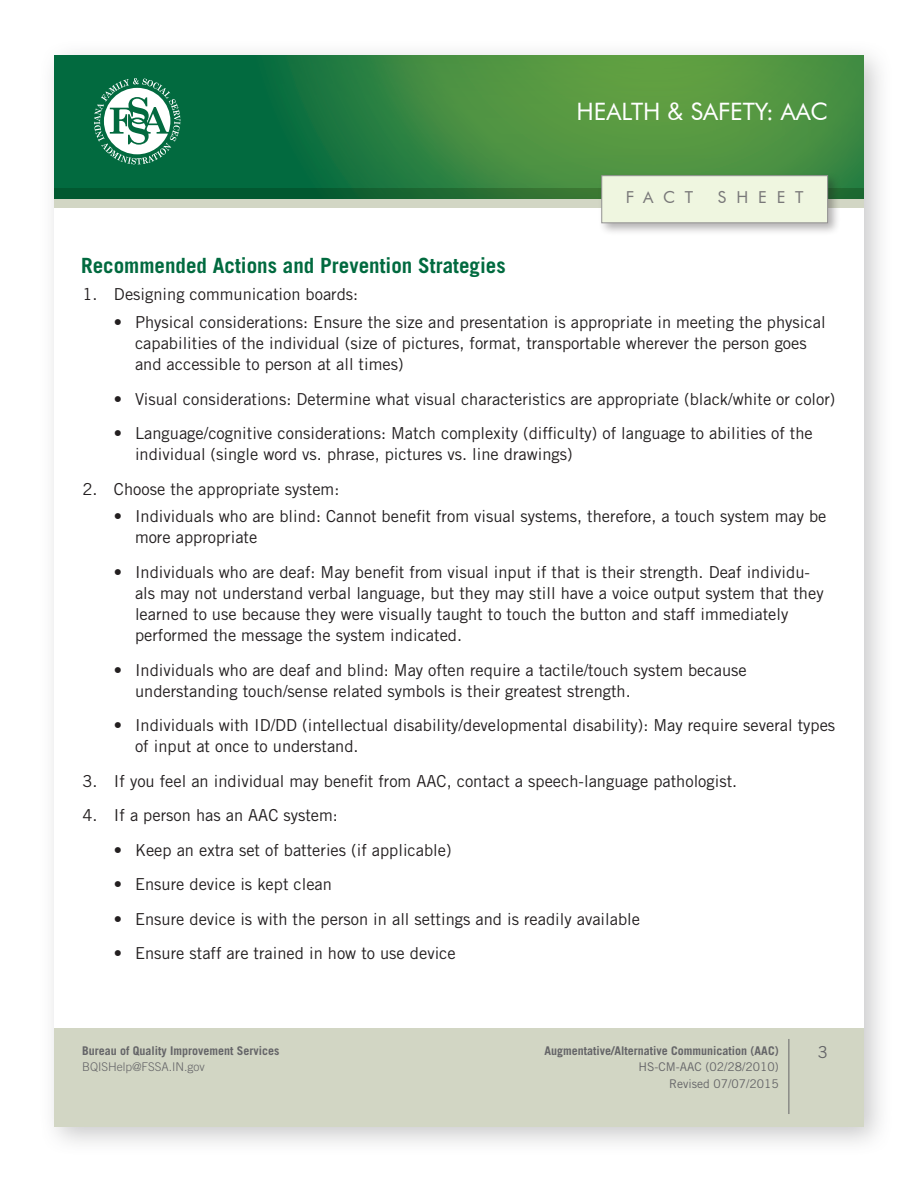
<style>
.page{position:relative;width:918px;height:1188px;background:#fff}
.page>*{position:absolute;margin:0;border:0;box-sizing:border-box;transform-origin:0 0}
.t1{font:24px "Futura BT";color:#fff}
.t2{font:700 21px "Trade Gothic";color:#016a3f}
.t3{font:16.5px/21px "Trade Gothic";color:#231f20}
.t4{font:16.5px "Futura BT";letter-spacing:.6em;color:#797879}
.t5{font:16.5px "Trade Gothic";color:#656568}
.t6{font:700 12px "Trade Gothic";color:#656568}
.t7{font:12px/16.5px "Trade Gothic";color:#656568;text-align:right}
.t8{font:300 12px "Trade Gothic";color:#656568}
</style>
<div class="page">
<div style="left:38px;top:40px;width:856px;height:1116px;background:#656568;opacity:.35"></div>
<div style="left:55px;top:56px;width:809px;height:1071px;background:#fff"></div>
<div style="left:55px;top:1028px;width:809px;height:99px;background:#d2d6c4"></div>
<hr style="left:789px;top:1039px;width:1px;height:75px;background:#656568">
<div style="left:52px;top:56px;width:814px;height:145px;background:#016a3f;opacity:.45"></div>
<svg style="left:94px;top:78px;width:86px;height:86px"></svg>
<svg style="left:55px;top:188px;width:809px;height:19px;background:#63926e"></svg>
<div style="left:598px;top:172px;width:243px;height:64px;background:#231f20;opacity:.35"></div>
<div style="left:602px;top:176px;width:226px;height:47px;background:#eff6e0;border:1px solid #939292"></div>
<h1 class="t1" style="left:577px;top:97px;width:253px">HEALTH &amp; SAFETY: AAC</h1>
<p class="t4" style="left:626px;top:187px;width:69px">FACT</p>
<p class="t4" style="left:718px;top:187px;width:87px">SHEET</p>
<p class="t2" style="left:81px;top:252px;width:426px">Recommended Actions and Prevention Strategies</p>
<p class="t3" style="left:82px;top:284px;width:277px">1. Designing communication boards:</p>
<p class="t3" style="left:135px;top:312px;width:692px;text-indent:-21px">• Physical considerations: Ensure the size and presentation is appropriate in meeting the physical capabilities of the individual (size of pictures, format, transportable wherever the person goes and accessible to person at all times)</p>
<p class="t3" style="left:114px;top:388px;width:723px">• Visual considerations: Determine what visual characteristics are appropriate (black/white or color)</p>
<p class="t3" style="left:135px;top:423px;width:679px;text-indent:-21px">• Language/cognitive considerations: Match complexity (difficulty) of language to abilities of the individual (single word vs. phrase, pictures vs. line drawings)</p>
<p class="t3" style="left:83px;top:478px;width:258px">2. Choose the appropriate system:</p>
<p class="t3" style="left:135px;top:506px;width:693px;text-indent:-21px">• Individuals who are blind: Cannot benefit from visual systems, therefore, a touch system may be more appropriate</p>
<p class="t3" style="left:135px;top:561px;width:690px;text-indent:-21px">• Individuals who are deaf: May benefit from visual input if that is their strength. Deaf individu&shy;als may not understand verbal language, but they may still have a voice output system that they learned to use because they were visually taught to touch the button and staff immediately performed the message the system indicated.</p>
<p class="t3" style="left:135px;top:659px;width:613px;text-indent:-21px">• Individuals who are deaf and blind: May often require a tactile/touch system because understanding touch/sense related symbols is their greatest strength.</p>
<p class="t3" style="left:135px;top:714px;width:702px;text-indent:-21px">• Individuals with ID/DD (intellectual disability/developmental disability): May require several types of input at once to understand.</p>
<p class="t3" style="left:83px;top:770px;width:656px">3. If you feel an individual may benefit from AAC, contact a speech-language pathologist.</p>
<p class="t3" style="left:83px;top:804px;width:257px">4. If a person has an AAC system:</p>
<p class="t3" style="left:114px;top:839px;width:339px">• Keep an extra set of batteries (if applicable)</p>
<p class="t3" style="left:114px;top:873px;width:220px">• Ensure device is kept clean</p>
<p class="t3" style="left:114px;top:908px;width:528px">• Ensure device is with the person in all settings and is readily available</p>
<p class="t3" style="left:114px;top:942px;width:343px">• Ensure staff are trained in how to use device</p>
<p class="t6" style="left:82px;top:1043px;width:199px">Bureau of Quality Improvement Services</p>
<p class="t8" style="left:82px;top:1060px;width:124px">BQISHelp@FSSA.IN.gov</p>
<p class="t6" style="left:545px;top:1043px;width:236px">Augmentative/Alternative Communication (AAC)</p>
<p class="t5" style="left:818px;top:1042px;width:12px">3</p>
<p class="t7" style="left:638px;top:1059px;width:142px">HS-CM-AAC (02/28/2010)<br>Revised 07/07/2015</p>
</div>
